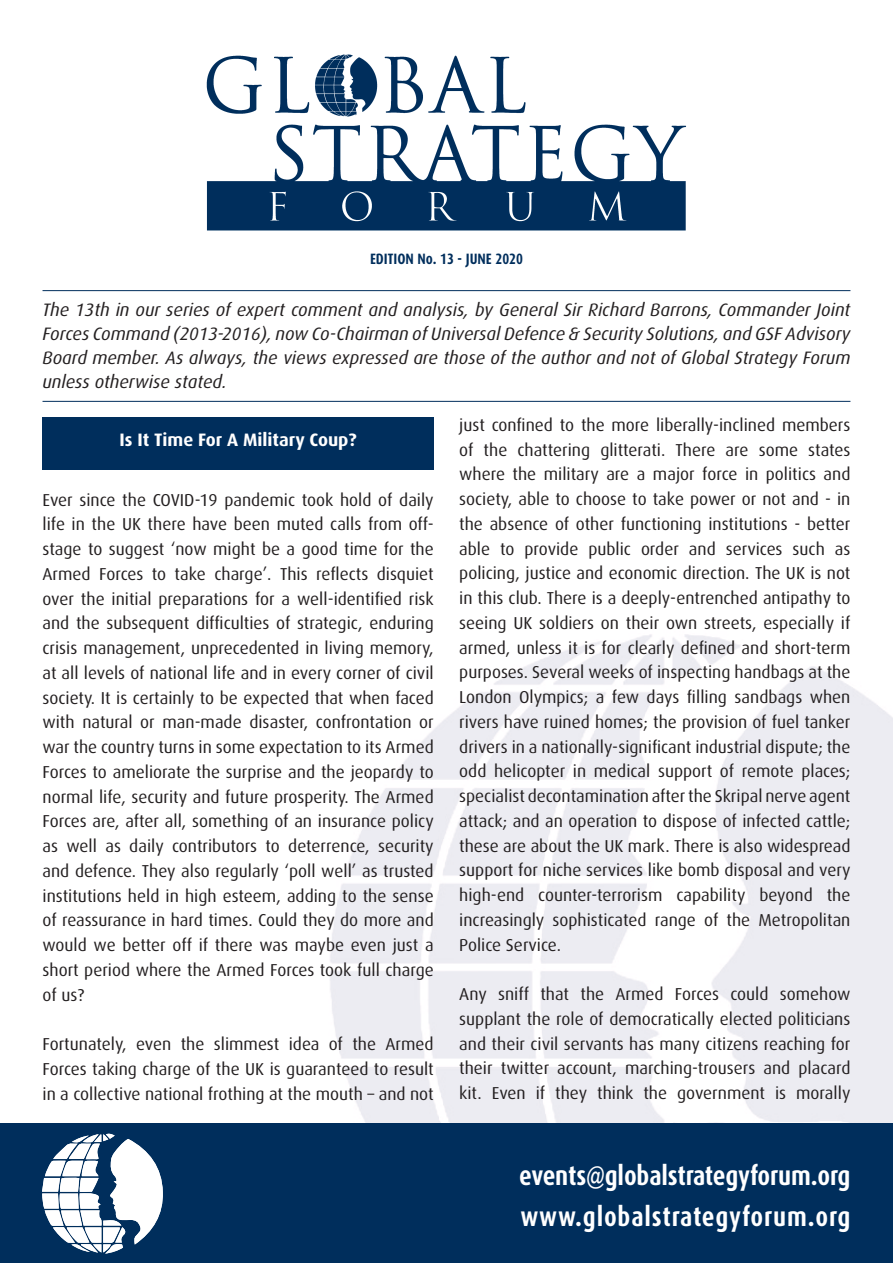
<style>
.page{position:relative;width:893px;height:1263px;background:#fff}
.page>*{position:absolute;margin:0;border:0;box-sizing:border-box;transform-origin:0 0}
.t1{font:700 27px/40.5px "Dax Condensed";letter-spacing:-.005em;color:#fff}
.t2{font:italic 18px/24px "Dax";color:#231f20;text-align:justify}
.t3{font:700 18px "Dax";color:#fff}
.t4{font:17.25px/24.8px "Dax";color:#231f20;text-align:justify}
.t5{font:700 15px "Dax Condensed";color:#002e5c}
</style>
<div class="page">
<img style="left:206px;top:54px;width:481px;height:177px">
<div style="left:0;top:1123px;width:893px;height:140px;background:#002e5c"></div>
<svg style="left:42px;top:1133px;width:121px;height:120px"></svg>
<div style="left:43px;top:417px;width:391px;height:53px;background:#002e5c"></div>
<hr style="left:43px;top:290px;width:807px;height:1px;background:#002e5c">
<hr style="left:43px;top:401px;width:807px;height:1px;background:#002e5c">
<p class="t5" style="left:370px;top:250px;width:154px">EDITION No. 13 - JUNE 2020</p>
<p class="t2" style="left:43px;top:298px;width:809px">The 13th in our series of expert comment and analysis, by General Sir Richard Barrons, Commander Joint Forces Command (2013-2016), now Co-Chairman of Universal Defence &amp; Security Solutions, and GSF Advisory Board member. As always, the views expressed are those of the author and not of Global Strategy Forum unless otherwise stated.</p>
<p class="t3" style="left:120px;top:430px;width:239px">Is It Time For A Military Coup?</p>
<p class="t4" style="left:43px;top:487px;width:393px">Ever since the COVID-19 pandemic took hold of daily life in the UK there have been muted calls from off&shy;stage to suggest ‘now might be a good time for the Armed Forces to take charge’. This reflects disquiet over the initial preparations for a well-identified risk and the subsequent difficulties of strategic, enduring crisis management, unprecedented in living memory, at all levels of national life and in every corner of civil society. It is certainly to be expected that when faced with natural or man-made disaster, confrontation or war the country turns in some expectation to its Armed Forces to ameliorate the surprise and the jeopardy to normal life, security and future prosperity. The Armed Forces are, after all, something of an insurance policy as well as daily contributors to deterrence, security and defence. They also regularly ‘poll well’ as trusted institutions held in high esteem, adding to the sense of reassurance in hard times. Could they do more and would we better off if there was maybe even just a short period where the Armed Forces took full charge of us?</p>
<p class="t4" style="left:43px;top:1032px;width:393px">Fortunately, even the slimmest idea of the Armed Forces taking charge of the UK is guaranteed to result in a collective national frothing at the mouth – and not</p>
<p class="t4" style="left:459px;top:413px;width:393px">just confined to the more liberally-inclined members of the chattering glitterati. There are some states where the military are a major force in politics and society, able to choose to take power or not and - in the absence of other functioning institutions - better able to provide public order and services such as policing, justice and economic direction. The UK is not in this club. There is a deeply-entrenched antipathy to seeing UK soldiers on their own streets, especially if armed, unless it is for clearly defined and short-term purposes. Several weeks of inspecting handbags at the London Olympics; a few days filling sandbags when rivers have ruined homes; the provision of fuel tanker drivers in a nationally-significant industrial dispute; the odd helicopter in medical support of remote places; specialist decontamination after the Skripal nerve agent attack; and an operation to dispose of infected cattle; these are about the UK mark. There is also widespread support for niche services like bomb disposal and very high-end counter-terrorism capability beyond the increasingly sophisticated range of the Metropolitan Police Service.</p>
<p class="t4" style="left:459px;top:982px;width:393px">Any sniff that the Armed Forces could somehow supplant the role of democratically elected politicians and their civil servants has many citizens reaching for their twitter account, marching-trousers and placard kit. Even if they think the government is morally</p>
<h1 class="t1" style="left:519px;top:1156px;width:333px">events@globalstrategyforum.org www.globalstrategyforum.org</h1>
</div>
